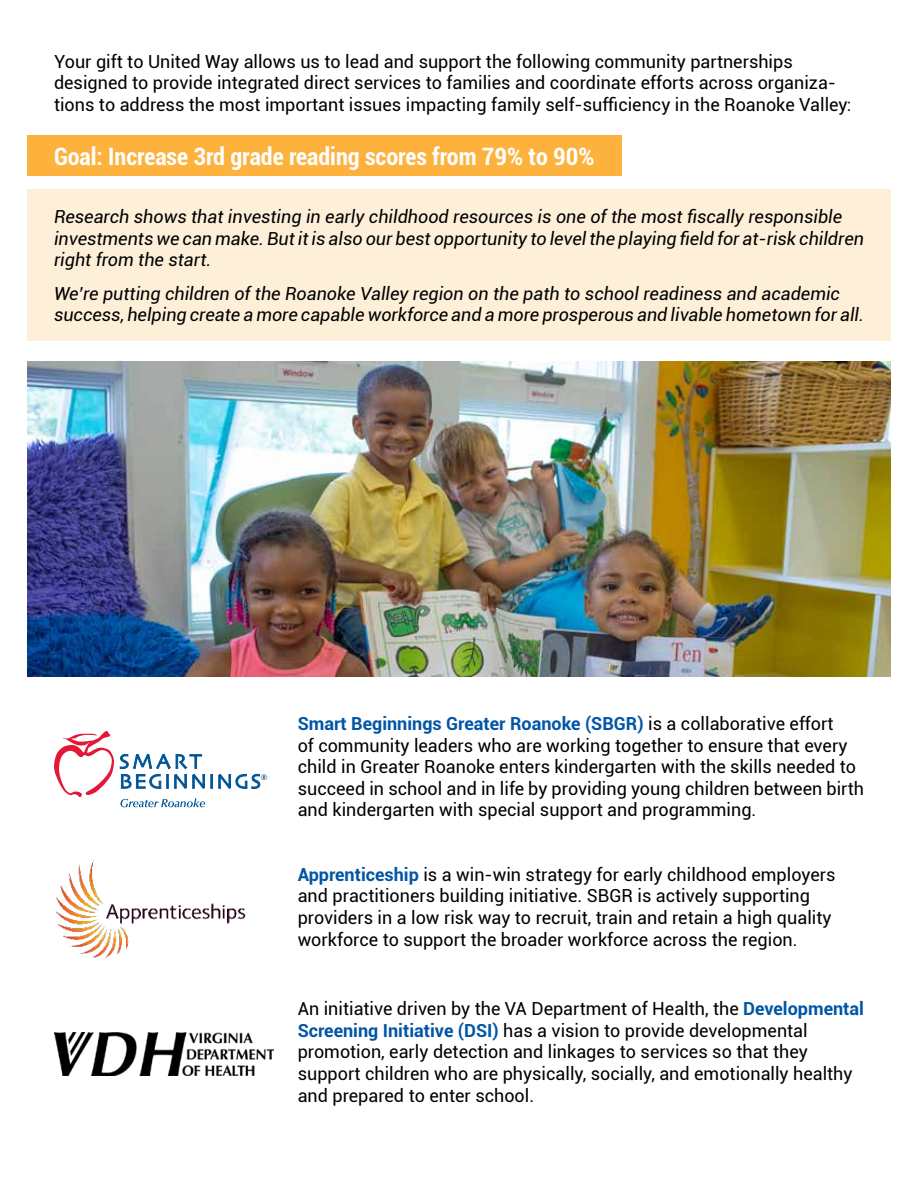
<style>
.page{position:relative;width:918px;height:1188px;background:#fff}
.page>*{position:absolute;margin:0;border:0;box-sizing:border-box;transform-origin:0 0}
.t1{font:700 condensed 24px "Roboto";color:#fff}
.t2{font:18px/21.6px "Roboto";color:#000}
.t3{font:italic 18px/21.6px "Roboto";color:#000}
.t4{font:700 8.1px "Optima";color:#002e6d}
.s1{font-weight:700;color:#0055a7}
</style>
<div class="page">
<div style="left:27px;top:190px;width:864px;height:151px;background:#feefd8"></div>
<div style="left:27px;top:135px;width:595px;height:41px;background:#fcb23d"></div>
<svg style="left:120px;top:798px;width:85px;height:9px"></svg>
<svg style="left:120px;top:753px;width:140px;height:36px"></svg>
<svg style="left:54px;top:731px;width:60px;height:66px"></svg>
<img style="left:27px;top:362px;width:864px;height:314px">
<img style="left:55px;top:860px;width:190px;height:99px">
<img style="left:54px;top:1033px;width:219px;height:43px">
<p class="t2" style="left:54px;top:50px;width:799px">Your gift to United Way allows us to lead and support the following community partnerships designed to provide integrated direct services to families and coordinate efforts across organiza&shy;tions to address the most important issues impacting family self-sufficiency in the Roanoke Valley:</p>
<h1 class="t1" style="left:54px;top:140px;width:542px">Goal: Increase 3rd grade reading scores from 79% to 90%</h1>
<p class="t3" style="left:54px;top:205px;width:811px">Research shows that investing in early childhood resources is one of the most fiscally responsible investments we can make. But it is also our best opportunity to level the playing field for at-risk children right from the start.</p>
<p class="t3" style="left:54px;top:282px;width:812px">We’re putting children of the Roanoke Valley region on the path to school readiness and academic success, helping create a more capable workforce and a more prosperous and livable hometown for all.</p>
<p class="t4" style="left:261px;top:773px;width:8px">®</p>
<p class="t2" style="left:298px;top:712px;width:568px"><span class="s1">Smart Beginnings Greater Roanoke (SBGR)</span> is a collaborative effort<br>of community leaders who are working together to ensure that every child in Greater Roanoke enters kindergarten with the skills needed to succeed in school and in life by providing young children between birth and kindergarten with special support and programming.</p>
<p class="t2" style="left:298px;top:863px;width:539px"><span class="s1">Apprenticeship</span> is a win-win strategy for early childhood employers and practitioners building initiative. SBGR is actively supporting providers in a low risk way to recruit, train and retain a high quality workforce to support the broader workforce across the region.</p>
<p class="t2" style="left:298px;top:997px;width:568px">An initiative driven by the VA Department of Health, the <span class="s1">Developmental Screening Initiative (DSI)</span> has a vision to provide developmental promotion, early detection and linkages to services so that they support children who are physically, socially, and emotionally healthy and prepared to enter school.</p>
</div>
